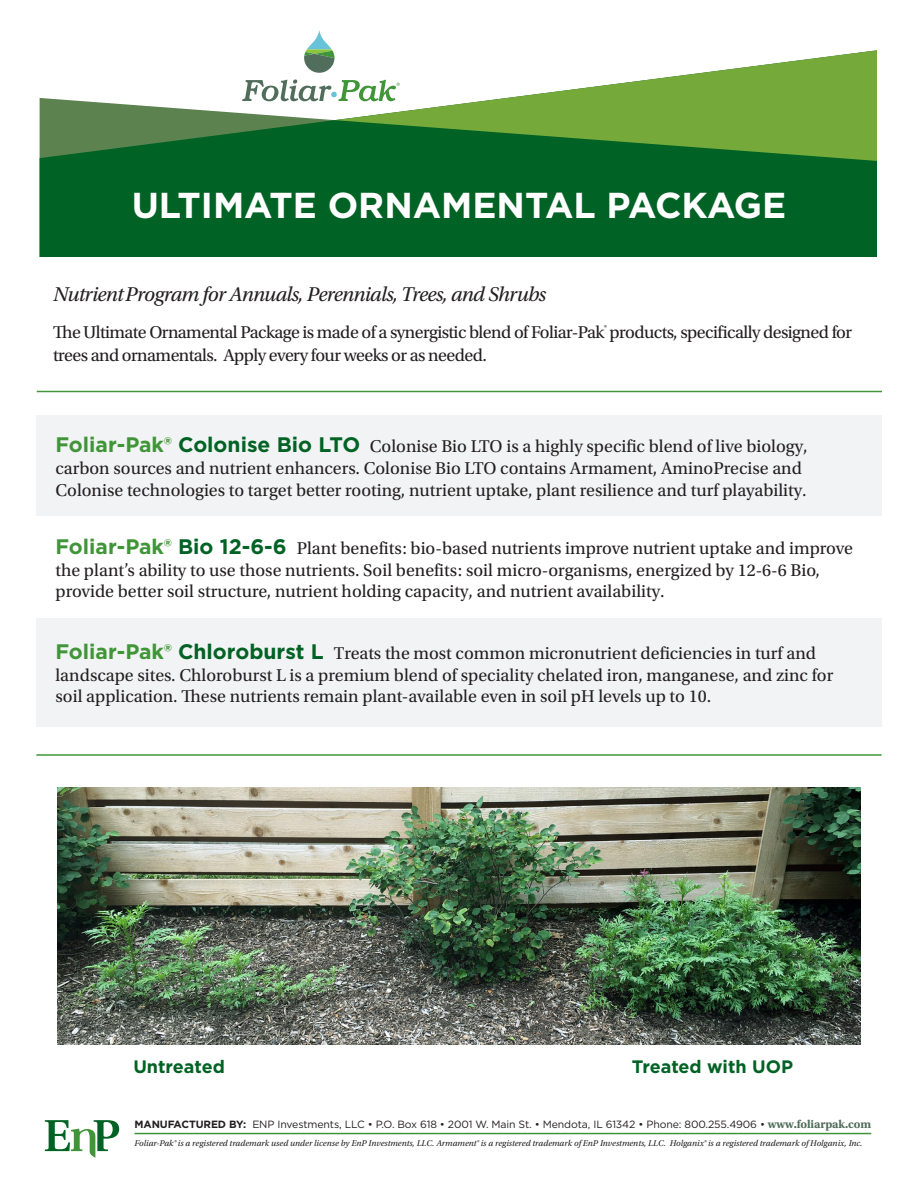
<style>
.page{position:relative;width:918px;height:1188px;background:#fff}
.page>*{position:absolute;margin:0;border:0;box-sizing:border-box;transform-origin:0 0}
.t1{font:700 36px "Gotham";color:#fff}
.t2{font:italic 21px "Utopia Std";letter-spacing:-.03em;color:#231f20}
.t3{font:18px/21.6px "Utopia Std";color:#231f20}
.t4{font:18px/22.5px "Utopia Std";letter-spacing:-.03em;color:#231f20}
.t5{font:700 18px "Gotham";color:#006224}
.t6{font:10.5px "Gotham";letter-spacing:-.01em;color:#231f20}
.t7{font:italic 8.85px "Utopia Std";color:#231f20}
.s1{font-family:"Gotham";font-weight:700;font-size:21px;color:#3f9537}
.s2{font-family:"Gotham";font-weight:700;font-size:21px;color:#006224}
.s3{font-weight:700}
.s4{font-family:"Utopia Std";font-weight:700;font-size:12px;color:#516d5b}
</style>
<div class="page">
<hr style="left:134px;top:1133px;width:737px;height:1px;background:#3f9537">
<svg style="left:45px;top:1120px;width:74px;height:38px"></svg>
<svg style="left:40px;top:55px;width:295px;height:202px;fill:#006224"></svg>
<svg style="left:335px;top:50px;width:542px;height:207px;fill:#006224"></svg>
<svg style="left:304px;top:30px;width:30px;height:43px"></svg>
<svg style="left:242px;top:79px;width:158px;height:22px"></svg>
<hr style="left:37px;top:391px;width:845px;height:1px;background:#3f9537">
<div style="left:36px;top:415px;width:846px;height:101px;background:#f2f3f4"></div>
<div style="left:36px;top:618px;width:846px;height:109px;background:#f2f3f4"></div>
<hr style="left:36px;top:754px;width:846px;height:2px;background:#3f9537">
<img style="left:58px;top:788px;width:802px;height:257px">
<p class="t1" style="left:132px;top:181px;width:656px">ULTIMATE ORNAMENTAL PACKAGE</p>
<p class="t2" style="left:53px;top:282px;width:494px">NutrientProgram for Annuals, Perennials, Trees, and Shrubs</p>
<p class="t4" style="left:53px;top:322px;width:800px">The Ultimate Ornamental Package is made of a synergistic blend of Foliar-Pak<sup>®</sup> products, specifically designed for trees and ornamentals. Apply every four weeks or as needed.</p>
<p class="t3" style="left:56px;top:436px;width:754px"><span class="s1">Foliar-Pak®</span> <span class="s2">Colonise Bio LTO</span> Colonise Bio LTO is a highly specific blend of live biology, carbon sources and nutrient enhancers. Colonise Bio LTO contains Armament, AminoPrecise and<br>Colonise technologies to target better rooting, nutrient uptake, plant resilience and turf playability.</p>
<p class="t3" style="left:56px;top:538px;width:799px"><span class="s1">Foliar-Pak®</span> <span class="s2">Bio 12-6-6</span> Plant benefits: bio-based nutrients improve nutrient uptake and improve the plant’s ability to use those nutrients. Soil benefits: soil micro-organisms, energized by 12-6-6 Bio, provide better soil structure, nutrient holding capacity, and nutrient availability.</p>
<p class="t3" style="left:56px;top:643px;width:779px"><span class="s1">Foliar-Pak®</span> <span class="s2">Chloroburst L</span> Treats the most common micronutrient deficiencies in turf and landscape sites. Chloroburst L is a premium blend of speciality chelated iron, manganese, and zinc for soil application. These nutrients remain plant-available even in soil pH levels up to 10.</p>
<p class="t5" style="left:133px;top:1055px;width:93px">Untreated</p>
<p class="t5" style="left:632px;top:1055px;width:163px">Treated with UOP</p>
<p class="t6" style="left:134px;top:1117px;width:738px"><span class="s3">MANUFACTURED BY:</span> ENP Investments, LLC • P.O. Box 618 • 2001 W. Main St. • Mendota, IL 61342 • Phone: 800.255.4906 • <span class="s4">www.foliarpak.com</span></p>
<p class="t7" style="left:134px;top:1138px;width:729px">Foliar-Pak® is a registered trademark used under license by EnP Investments, LLC. Armament® is a registered trademark of EnP Investments, LLC. Holganix® is a registered trademark of Holganix, Inc.</p>
</div>
